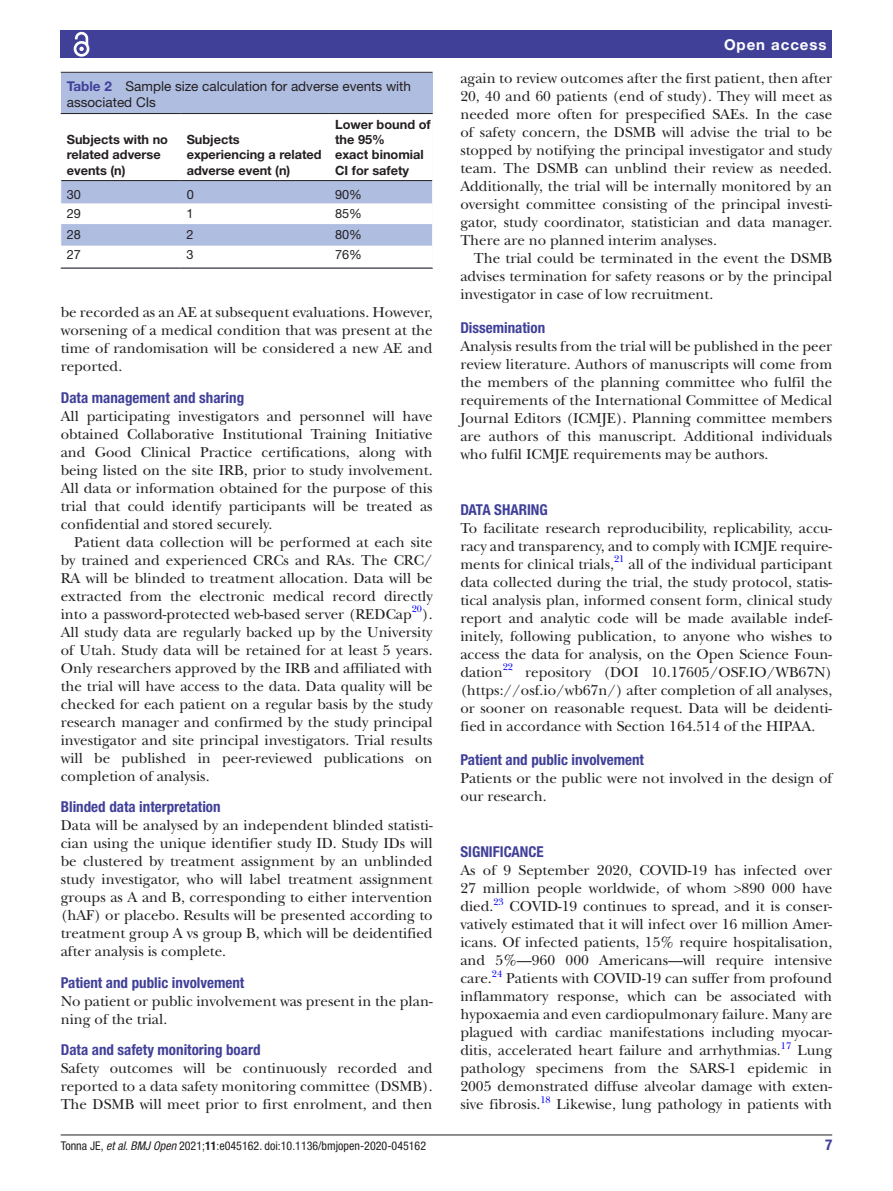
<style>
.page{position:relative;width:893px;height:1191px;background:#fff}
.page>*{position:absolute;margin:0;border:0;box-sizing:border-box;transform-origin:0 0}
.t1{font:15px/18px "New Baskerville";color:#231f20;text-align:justify}
.t2{font:700 condensed 15px "Helvetica Neue LT Std";color:#414099}
.t3{font:700 15px "Helvetica Neue LT Std";letter-spacing:.065em;color:#fff}
.t4{font:13.5px/16.5px "Helvetica Neue LT Std";color:#231f20}
.t5{font:700 12.75px/15.3px "Helvetica Neue LT Std";color:#231f20}
.t6{font:12.75px "Helvetica Neue LT Std";color:#231f20}
.t7{font:condensed 12px "Helvetica Neue LT Std";color:#231f20}
.t8{font:9.9px "New Baskerville";color:#00f}
.s1{font-weight:700;color:#414099}
.s2{font-style:italic}
.s3{font-weight:700}
</style>
<div class="page">
<hr style="left:61px;top:1134px;width:771px;height:1px;background:#231f20">
<div style="left:61px;top:31px;width:771px;height:27px;background:#414099"></div>
<svg style="left:73px;top:31px;width:17px;height:26px"></svg>
<div style="left:61px;top:73px;width:372px;height:195px;background:#afbde1"></div>
<hr style="left:61px;top:72px;width:372px;height:1px;background:#231f20">
<div style="left:61px;top:114px;width:371px;height:66px;background:#fff"></div>
<hr style="left:61px;top:113px;width:120px;height:1px;background:#231f20">
<hr style="left:61px;top:180px;width:120px;height:1px;background:#231f20">
<hr style="left:181px;top:113px;width:148px;height:1px;background:#231f20">
<hr style="left:181px;top:180px;width:148px;height:1px;background:#231f20">
<hr style="left:329px;top:113px;width:104px;height:1px;background:#231f20">
<hr style="left:329px;top:180px;width:103px;height:1px;background:#231f20">
<hr style="left:61px;top:268px;width:120px;height:1px;background:#231f20">
<hr style="left:181px;top:268px;width:148px;height:1px;background:#231f20">
<hr style="left:329px;top:268px;width:104px;height:1px;background:#231f20">
<hr style="left:432px;top:114px;width:1px;height:67px;background:#fff">
<svg style="left:60px;top:181px;width:373px;height:87px"></svg>
<p class="t4" style="left:67px;top:77px;width:346px"><span class="s1">Table 2</span> Sample size calculation for adverse events with associated CIs</p>
<p class="t5" style="left:67px;top:131px;width:103px">Subjects with no related adverse events (n)</p>
<p class="t5" style="left:187px;top:131px;width:137px">Subjects<br>experiencing a related adverse event (n)</p>
<p class="t5" style="left:335px;top:116px;width:97px">Lower bound of the 95%<br>exact binomial<br>CI for safety</p>
<p class="t6" style="left:67px;top:186px;width:16px">30</p>
<p class="t6" style="left:187px;top:186px;width:9px">0</p>
<p class="t6" style="left:335px;top:186px;width:28px">90%</p>
<p class="t6" style="left:67px;top:206px;width:16px">29</p>
<p class="t6" style="left:187px;top:206px;width:9px">1</p>
<p class="t6" style="left:335px;top:206px;width:28px">85%</p>
<p class="t6" style="left:67px;top:227px;width:16px">28</p>
<p class="t6" style="left:187px;top:227px;width:9px">2</p>
<p class="t6" style="left:335px;top:227px;width:28px">80%</p>
<p class="t6" style="left:67px;top:247px;width:16px">27</p>
<p class="t6" style="left:187px;top:247px;width:9px">3</p>
<p class="t6" style="left:335px;top:247px;width:28px">76%</p>
<p class="t1" style="left:61px;top:303px;width:373px">be recorded as an AE at subsequent evaluations. However, worsening of a medical condition that was present at the time of randomisation will be considered a new AE and reported.</p>
<p class="t2" style="left:61px;top:388px;width:185px">Data management and sharing</p>
<p class="t1" style="left:61px;top:407px;width:373px">All participating investigators and personnel will have obtained Collaborative Institutional Training Initiative and Good Clinical Practice certifications, along with being listed on the site IRB, prior to study involvement.<br>All data or information obtained for the purpose of this trial that could identify participants will be treated as confidential and stored securely.</p>
<p class="t1" style="left:61px;top:533px;width:373px;text-indent:14px">Patient data collection will be performed at each site by trained and experienced CRCs and RAs. The CRC/ RA will be blinded to treatment allocation. Data will be extracted from the electronic medical record directly into a password-protected web-based server (REDCap<sup>20</sup>).<br>All study data are regularly backed up by the University of Utah. Study data will be retained for at least 5 years.<br>Only researchers approved by the IRB and affiliated with the trial will have access to the data. Data quality will be checked for each patient on a regular basis by the study research manager and confirmed by the study principal investigator and site principal investigators. Trial results will be published in peer-reviewed publications on completion of analysis.</p>
<p class="t2" style="left:61px;top:798px;width:161px">Blinded data interpretation</p>
<p class="t1" style="left:61px;top:816px;width:373px">Data will be analysed by an independent blinded statisti&shy;cian using the unique identifier study ID. Study IDs will be clustered by treatment assignment by an unblinded study investigator, who will label treatment assignment groups as A and B, corresponding to either intervention (hAF) or placebo. Results will be presented according to treatment group A vs group B, which will be deidentified after analysis is complete.</p>
<p class="t2" style="left:61px;top:973px;width:185px">Patient and public involvement</p>
<p class="t1" style="left:61px;top:992px;width:373px">No patient or public involvement was present in the plan&shy;ning of the trial.</p>
<p class="t2" style="left:61px;top:1041px;width:201px">Data and safety monitoring board</p>
<p class="t1" style="left:61px;top:1059px;width:373px">Safety outcomes will be continuously recorded and reported to a data safety monitoring committee (DSMB).<br>The DSMB will meet prior to first enrolment, and then</p>
<p class="t3" style="left:724px;top:35px;width:104px">Open access</p>
<p class="t1" style="left:460px;top:69px;width:373px">again to review outcomes after the first patient, then after 20, 40 and 60 patients (end of study). They will meet as needed more often for prespecified SAEs. In the case of safety concern, the DSMB will advise the trial to be stopped by notifying the principal investigator and study team. The DSMB can unblind their review as needed.<br>Additionally, the trial will be internally monitored by an oversight committee consisting of the principal investi&shy;gator, study coordinator, statistician and data manager.<br>There are no planned interim analyses.</p>
<p class="t1" style="left:460px;top:249px;width:373px;text-indent:14px">The trial could be terminated in the event the DSMB advises termination for safety reasons or by the principal investigator in case of low recruitment.</p>
<p class="t2" style="left:460px;top:318px;width:86px">Dissemination</p>
<p class="t1" style="left:460px;top:337px;width:373px">Analysis results from the trial will be published in the peer review literature. Authors of manuscripts will come from the members of the planning committee who fulfil the requirements of the International Committee of Medical Journal Editors (ICMJE). Planning committee members are authors of this manuscript. Additional individuals who fulfil ICMJE requirements may be authors.</p>
<p class="t2" style="left:460px;top:501px;width:89px">DATA SHARING</p>
<p class="t1" style="left:460px;top:519px;width:373px">To facilitate research reproducibility, replicability, accu&shy;racy and transparency, and to comply with ICMJE require&shy;ments for clinical trials,</p>
<p class="t8" style="left:614px;top:553px;width:12px">21</p>
<p class="t1" style="left:460px;top:555px;width:373px;text-indent:168px">all of the individual participant data collected during the trial, the study protocol, statis&shy;tical analysis plan, informed consent form, clinical study report and analytic code will be made available indef&shy;initely, following publication, to anyone who wishes to access the data for analysis, on the Open Science Foun&shy;dation</p>
<p class="t8" style="left:503px;top:661px;width:12px">22</p>
<p class="t1" style="left:460px;top:663px;width:373px;text-indent:65px">repository (DOI 10.17605/OSF.IO/WB67N) (https://osf.io/wb67n/) after completion of all analyses, or sooner on reasonable request. Data will be deidenti&shy;fied in accordance with Section 164.514 of the HIPAA.</p>
<p class="t2" style="left:460px;top:750px;width:185px">Patient and public involvement</p>
<p class="t1" style="left:460px;top:769px;width:373px">Patients or the public were not involved in the design of our research.</p>
<p class="t2" style="left:460px;top:843px;width:85px">SIGNIFICANCE</p>
<p class="t1" style="left:460px;top:861px;width:373px">As of 9 September 2020, COVID-19 has infected over 27 million people worldwide, of whom &gt;890 000 have died.<sup>23</sup> COVID-19 continues to spread, and it is conser&shy;vatively estimated that it will infect over 16 million Amer&shy;icans. Of infected patients, 15% require hospitalisation, and 5%—960 000 Americans—will require intensive care.</p>
<p class="t8" style="left:492px;top:967px;width:12px">24</p>
<p class="t1" style="left:460px;top:969px;width:373px;text-indent:46px">Patients with COVID-19 can suffer from profound inflammatory response, which can be associated with hypoxaemia and even cardiopulmonary failure. Many are plagued with cardiac manifestations including myocar&shy;ditis, accelerated heart failure and arrhythmias.</p>
<p class="t8" style="left:781px;top:1039px;width:12px">17</p>
<p class="t1" style="left:460px;top:1041px;width:373px;text-indent:337px">Lung pathology specimens from the SARS-1 epidemic in 2005 demonstrated diffuse alveolar damage with exten&shy;sive fibrosis.</p>
<p class="t8" style="left:540px;top:1093px;width:12px">18</p>
<p class="t1" style="left:557px;top:1095px;width:277px">Likewise, lung pathology in patients with</p>
<p class="t7" style="left:61px;top:1138px;width:367px">Tonna JE, <span class="s2">et al</span>. <span class="s2">BMJ Open</span> 2021;<span class="s3">11</span>:e045162. doi:10.1136/bmjopen-2020-045162</p>
<p class="t2" style="left:825px;top:1135px;width:9px">7</p>
</div>
